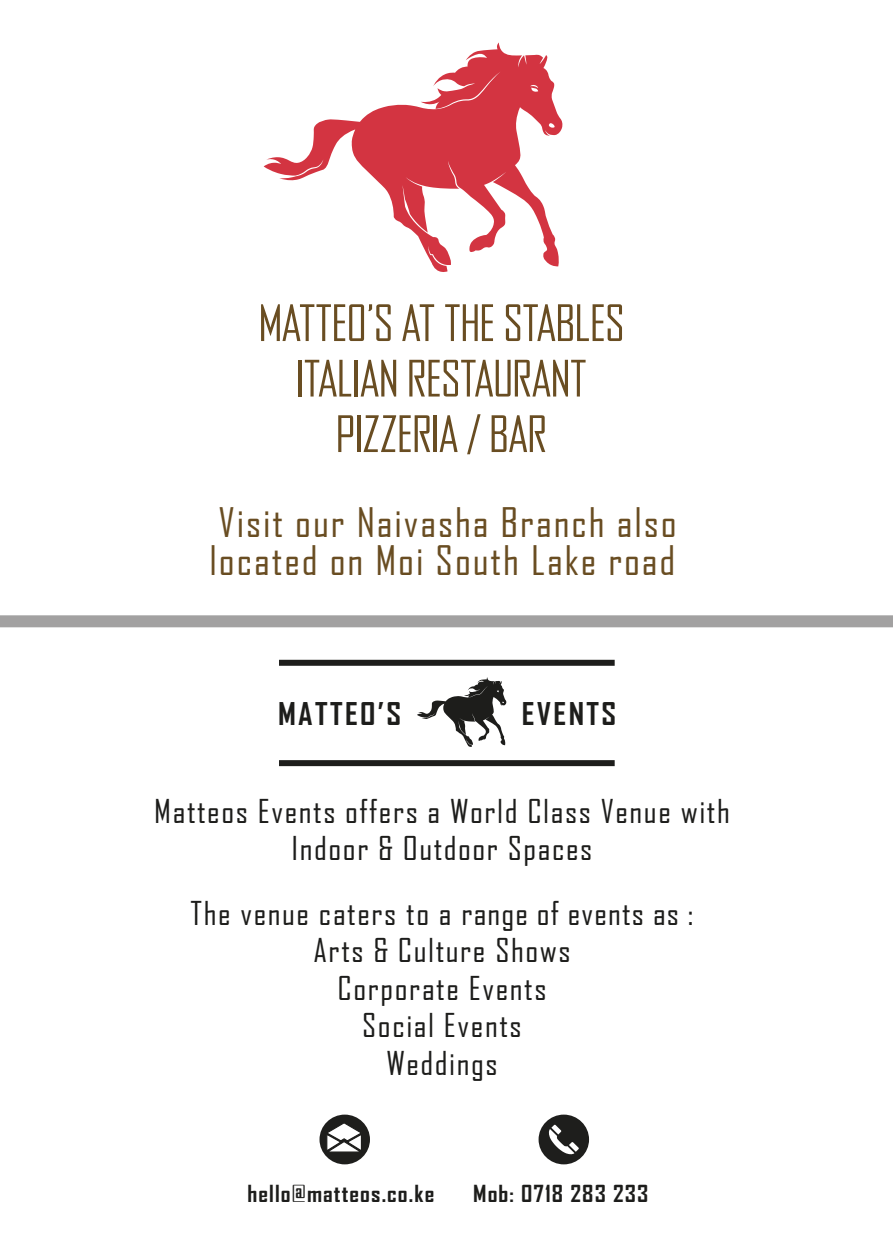
<style>
.page{position:relative;width:893px;height:1246px;background:#fff}
.page>*{position:absolute;margin:0;border:0;box-sizing:border-box;transform-origin:0 0}
.t1{font:300 52.5px/55.5px "Agency Gothic CT";color:#694d22;text-align:center}
.t2{font:39px/37.5px "Agency FB";letter-spacing:.045em;color:#694d22;scale:1.07 1}
.t3{font:31.5px/37.5px "Agency FB";letter-spacing:.045em;color:#1d1d1b;text-align:center;scale:1.07 1}
.t4{font:700 30px "Agency FB";letter-spacing:.075em;color:#1d1d1b;scale:1.07 1}
.t5{font:700 22.5px "Agency FB";letter-spacing:.045em;color:#1d1d1b;scale:1.07 1}
</style>
<div class="page">
<svg style="left:264px;top:43px;width:299px;height:229px"></svg>
<svg style="left:417px;top:677px;width:89px;height:70px"></svg>
<div style="left:279px;top:760px;width:336px;height:6px;background:#1d1d1b"></div>
<div style="left:279px;top:660px;width:336px;height:6px;background:#1d1d1b"></div>
<div style="left:539px;top:1114px;width:50px;height:50px;background:#1e1e1c;border-radius:50%"></div>
<svg style="left:548px;top:1125px;width:31px;height:30px"></svg>
<div style="left:319px;top:1114px;width:51px;height:50px;background:#1e1e1c;border-radius:50%"></div>
<svg style="left:323px;top:1121px;width:42px;height:32px"></svg>
<div style="left:0;top:615px;width:893px;height:12px;background:#a2a1a1"></div>
<h1 class="t1" style="left:259px;top:297px;width:367px">MATTEO’S AT THE STABLES<br>ITALIAN RESTAURANT<br>PIZZERIA / BAR</h1>
<p class="t2" style="left:210px;top:503px;width:438px">Visit our Naivasha Branch also located on Moi South Lake road</p>
<p class="t4" style="left:278px;top:695px;width:117px">MATTEO’S</p>
<p class="t4" style="left:522px;top:695px;width:90px">EVENTS</p>
<p class="t3" style="left:154px;top:791px;width:539px">Matteos Events offers a World Class Venue with<br>Indoor &amp; Outdoor Spaces</p>
<p class="t3" style="left:191px;top:893px;width:472px">The venue caters to a range of events as :<br>Arts &amp; Culture Shows<br>Corporate Events<br>Social Events<br>Weddings</p>
<p class="t5" style="left:247px;top:1179px;width:176px">hello@matteos.co.ke</p>
<p class="t5" style="left:473px;top:1179px;width:165px">Mob: 0718 283 233</p>
</div>
